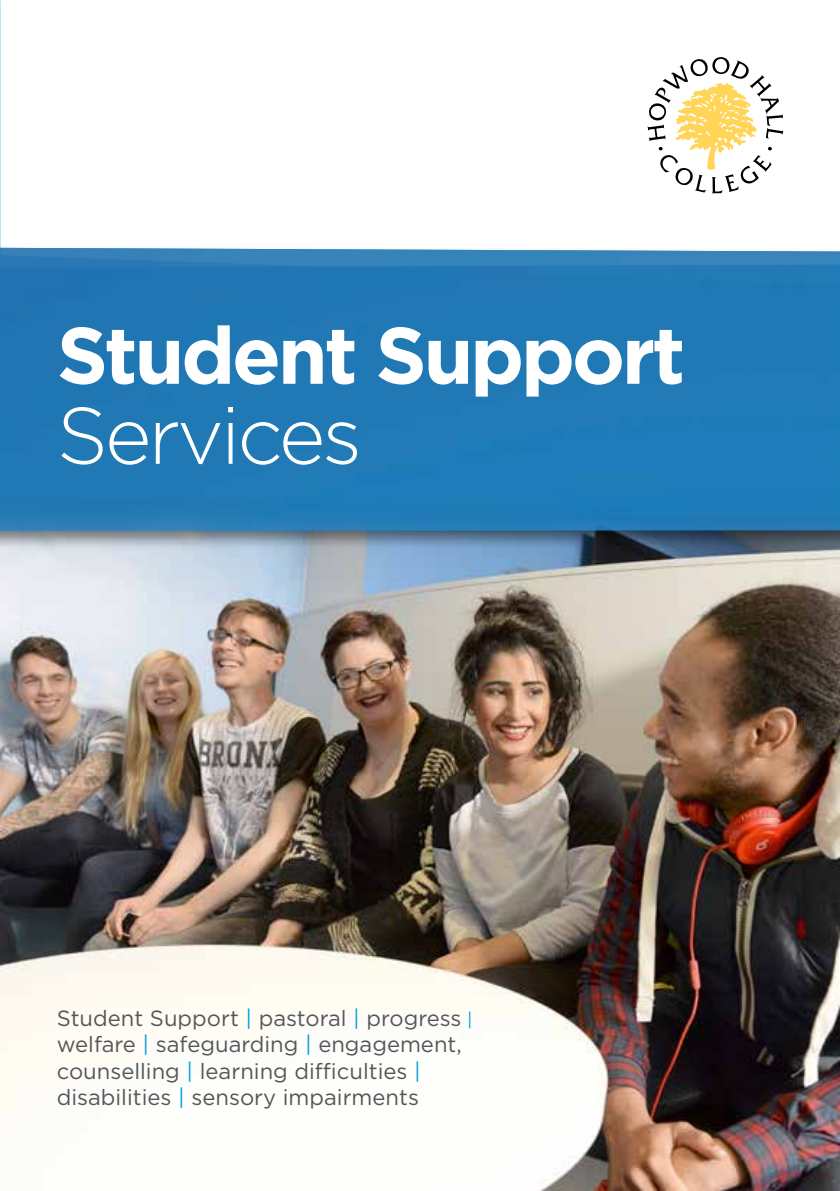
<style>
.page{position:relative;width:840px;height:1191px;background:#fff}
.page>*{position:absolute;margin:0;border:0;box-sizing:border-box;transform-origin:0 0}
.t1{font:700 80px "Gotham";letter-spacing:-.04em;color:#fff}
.t2{font:300 80px "Gotham";letter-spacing:-.04em;color:#fff}
.t3{font:22px/26.4px "Gotham";color:#55565a}
.s1{color:#00a0dc}
.s2{font-size:18px;color:#00a0dc}
</style>
<div class="page">
<img style="left:0;top:551px;width:839px;height:640px">
<div style="left:0;top:240px;width:839px;height:311px;background:#000;opacity:.5"></div>
<img style="left:0;top:248px;width:839px;height:282px">
<svg style="left:647px;top:57px;width:135px;height:136px"></svg>
<h1 class="t1" style="left:57px;top:309px;width:629px">Student Support</h1>
<h1 class="t2" style="left:57px;top:392px;width:306px">Services</h1>
<p class="t3" style="left:57px;top:1004px;width:417px">Student Support <span class="s1">|</span> pastoral <span class="s1">|</span> progress <span class="s2">| </span>welfare <span class="s1">|</span> safeguarding <span class="s1">|</span> engagement, counselling <span class="s1">|</span> learning difficulties <span class="s1">| </span>disabilities <span class="s1">|</span> sensory impairments</p>
</div>
